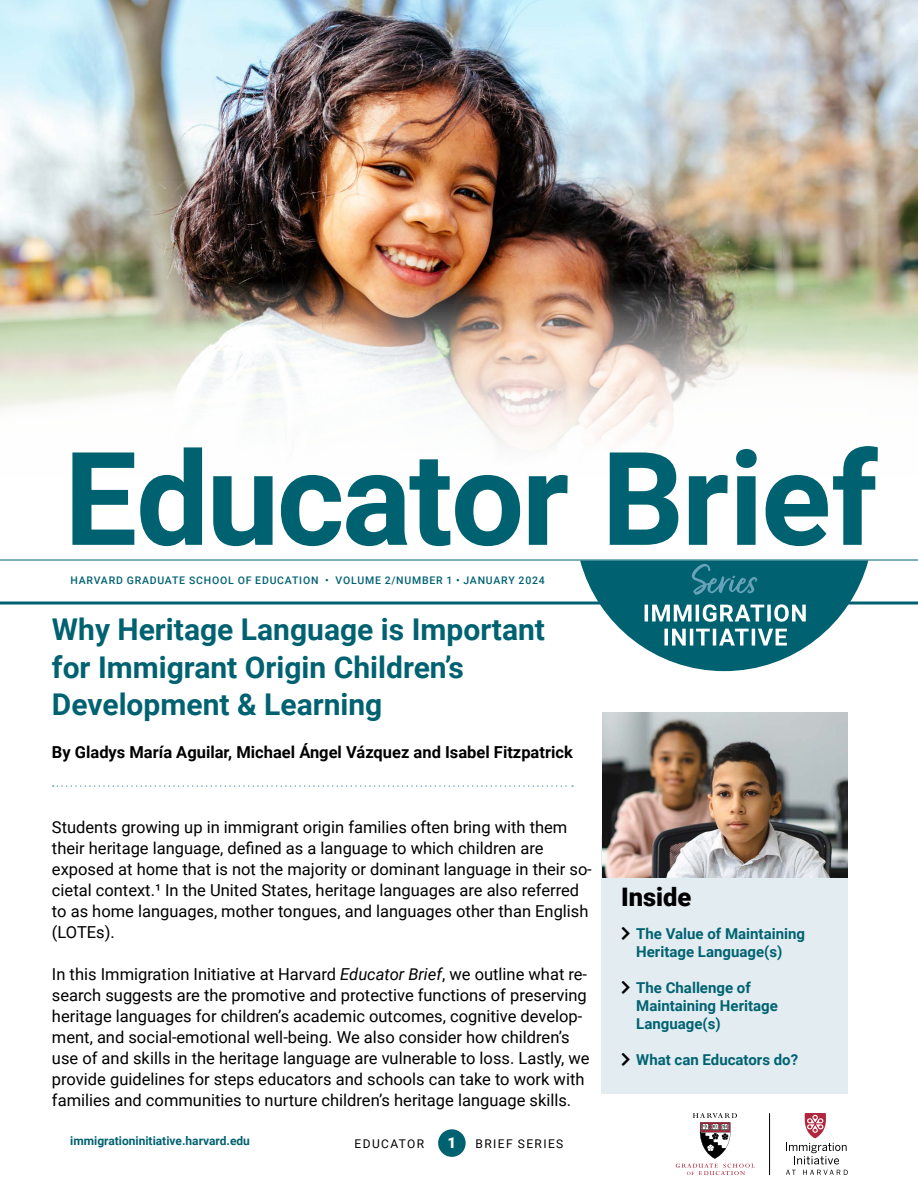
<style>
.page{position:relative;width:918px;height:1188px;background:#fff}
.page>*{position:absolute;margin:0;border:0;box-sizing:border-box;transform-origin:0 0}
.t1{font:700 30px/37.5px "Roboto";color:#006271}
.t2{font:900 25.5px "Roboto";color:#000}
.t3{font:16.5px/21px "Roboto";color:#000}
.t4{font:700 16.5px "Roboto";color:#000}
.t5{font:700 15px/18px "Roboto";color:#006271;text-align:center}
.t6{font:900 15px "Roboto";color:#fff}
.t7{font:700 12px "Roboto";color:#006271}
.t8{font:12px "Roboto";letter-spacing:.115em;color:#000}
.t9{font:500 10.5px "Roboto";letter-spacing:.075em;color:#006271}
.s1{font-style:italic}
.s2{color:#000}
</style>
<div class="page">
<div style="left:438px;top:1129px;width:28px;height:28px;background:#006271;border-radius:50%"></div>
<svg style="left:786px;top:1170px;width:10px;height:5px"></svg>
<svg style="left:803px;top:1170px;width:45px;height:5px"></svg>
<svg style="left:786px;top:1113px;width:61px;height:51px"></svg>
<svg style="left:676px;top:1113px;width:79px;height:62px"></svg>
<hr style="left:769px;top:1113px;width:1px;height:62px;background:#000">
<img style="left:0;top:0;width:918px;height:281px">
<div style="left:601px;top:835px;width:247px;height:259px;background:#e2ecf1"></div>
<img style="left:602px;top:713px;width:246px;height:164px">
<img style="left:0;top:281px;width:918px;height:163px">
<svg style="left:72px;top:446px;width:806px;height:100px"></svg>
<hr style="left:0;top:602px;width:918px;height:2px;background:#006271">
<hr style="left:0;top:560px;width:918px;height:1px;background:#006271">
<svg style="left:580px;top:561px;width:288px;height:110px"></svg>
<svg style="left:53px;top:785px;width:520px;height:2px"></svg>
<p class="t9" style="left:70px;top:573px;width:476px">HARVARD GRADUATE SCHOOL OF EDUCATION • VOLUME 2/NUMBER 1 • JANUARY 2024</p>
<h1 class="t1" style="left:52px;top:610px;width:495px">Why Heritage Language is Important for Immigrant Origin Children’s<br>Development &amp; Learning</h1>
<p class="t4" style="left:52px;top:741px;width:522px">By Gladys María Aguilar, Michael Ángel Vázquez and Isabel Fitzpatrick</p>
<p class="t3" style="left:52px;top:816px;width:541px">Students growing up in immigrant origin families often bring with them their heritage language, defined as a language to which children are exposed at home that is not the majority or dominant language in their so&shy;cietal context.¹ In the United States, heritage languages are also referred to as home languages, mother tongues, and languages other than English (LOTEs).</p>
<p class="t3" style="left:52px;top:963px;width:539px">In this Immigration Initiative at Harvard <span class="s1">Educator Brief</span>, we outline what re&shy;search suggests are the promotive and protective functions of preserving heritage languages for children’s academic outcomes, cognitive develop&shy;ment, and social-emotional well-being. We also consider how children’s use of and skills in the heritage language are vulnerable to loss. Lastly, we provide guidelines for steps educators and schools can take to work with families and communities to nurture children’s heritage language skills.</p>
<p class="t7" style="left:70px;top:1133px;width:181px">immigrationinitiative.harvard.edu</p>
<p class="t8" style="left:355px;top:1135px;width:71px">EDUCATOR</p>
<p class="t6" style="left:447px;top:1132px;width:10px">1</p>
<p class="t8" style="left:476px;top:1135px;width:89px">BRIEF SERIES</p>
<h2 class="t2" style="left:621px;top:880px;width:72px">Inside</h2>
<p class="t5" style="left:621px;top:925px;width:186px"><span class="s2">❖□■▼</span> The Value of Maintaining<br>Heritage Language(s)</p>
<p class="t5" style="left:636px;top:979px;width:143px;text-align:left;text-indent:-15px"><span class="s2">❖□■▼</span> The Challenge of<br>Maintaining Heritage<br>Language(s)</p>
<p class="t5" style="left:621px;top:1051px;width:179px"><span class="s2">❖□■▼</span> What can Educators do?</p>
</div>
